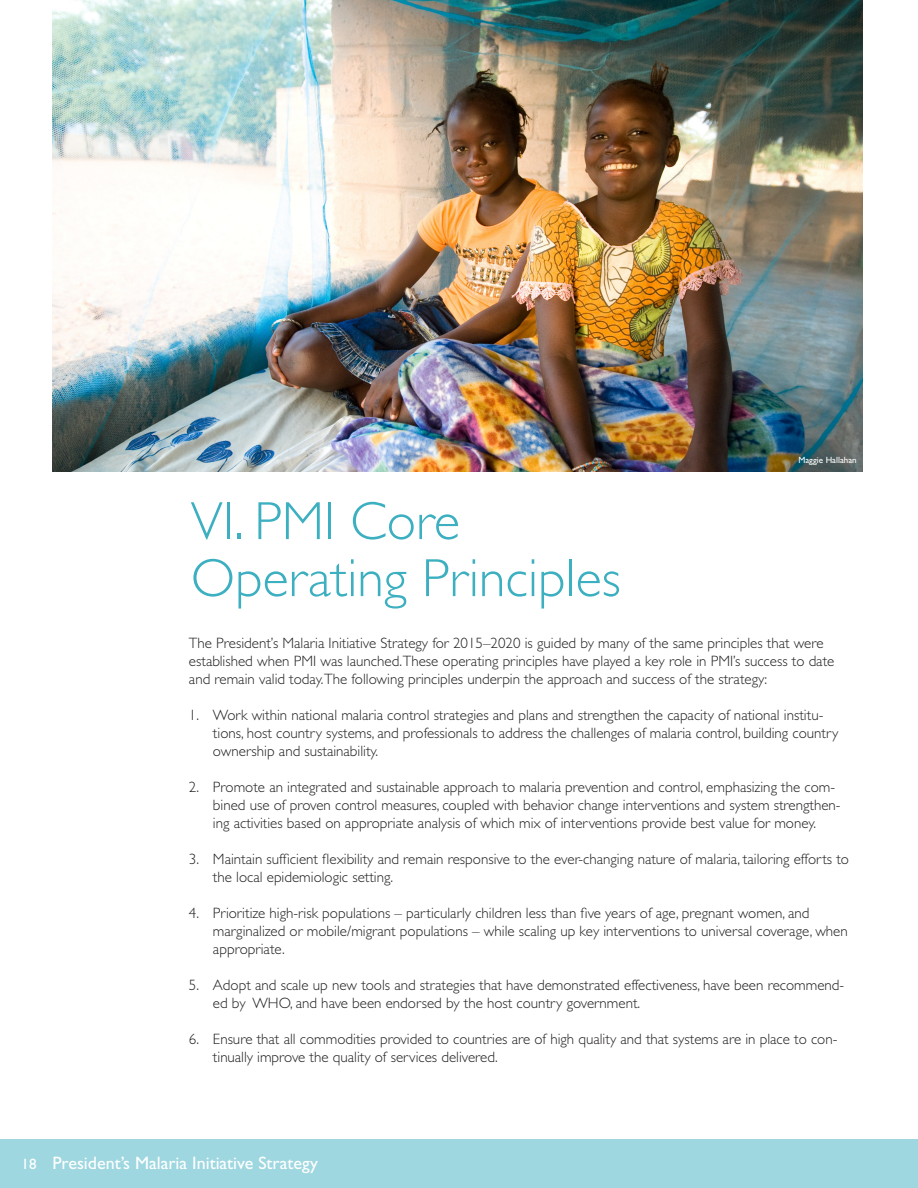
<style>
.page{position:relative;width:918px;height:1188px;background:#fff}
.page>*{position:absolute;margin:0;border:0;box-sizing:border-box;transform-origin:0 0}
.t1{font:300 54px/57px "Gill Sans";color:#3cafc1}
.t2{font:18px "Gill Sans";color:#fff}
.bullet{font:300 15px/18px "Gill Sans";color:#231f20}
.body{font:300 15px/18px "Gill Sans";color:#231f20}
.credit{font:9px "Gill Sans";color:#fff}
.s1{font-size:15px}
</style>
<div class="page">
<div style="left:0;top:1139px;width:918px;height:49px;background:#9ed7e0"></div>
<img style="left:53px;top:0;width:810px;height:472px">
<p class="credit" style="left:798px;top:455px;width:60px">Maggie Hallahan</p>
<h2 class="t1" style="left:191px;top:493px;width:432px">VI . PMI Core<br>Operating Principles</h2>
<p class="body" style="left:189px;top:634px;width:647px">The President’s Malaria Initiative Strategy for 2015–2020 is guided by many of the same principles that were established when PMI was launched.These operating principles have played a key role in PMI’s success to date and remain valid today. The following principles underpin the approach and success of the strategy:</p>
<p class="bullet" style="left:213px;top:706px;width:627px;text-indent:-24px">1. Work within national malaria control strategies and plans and strengthen the capacity of national institu&shy;tions, host country systems, and professionals to address the challenges of malaria control, building country ownership and sustainability.</p>
<p class="bullet" style="left:213px;top:778px;width:629px;text-indent:-24px">2. Promote an integrated and sustainable approach to malaria prevention and control, emphasizing the com&shy;bined use of proven control measures, coupled with behavior change interventions and system strengthen&shy;ing activities based on appropriate analysis of which mix of interventions provide best value for money.</p>
<p class="bullet" style="left:213px;top:850px;width:638px;text-indent:-24px">3. Maintain sufficient flexibility and remain responsive to the ever-changing nature of malaria, tailoring efforts to the local epidemiologic setting.</p>
<p class="bullet" style="left:213px;top:904px;width:636px;text-indent:-24px">4. Prioritize high-risk populations – particularly children less than five years of age, pregnant women, and marginalized or mobile/migrant populations – while scaling up key interventions to universal coverage, when appropriate.</p>
<p class="bullet" style="left:213px;top:976px;width:633px;text-indent:-24px">5. Adopt and scale up new tools and strategies that have demonstrated effectiveness, have been recommend&shy;ed by WHO, and have been endorsed by the host country government.</p>
<p class="bullet" style="left:213px;top:1030px;width:626px;text-indent:-24px">6. Ensure that all commodities provided to countries are of high quality and that systems are in place to con&shy;tinually improve the quality of services delivered.</p>
<p class="t2" style="left:22px;top:1152px;width:298px"><span class="s1">18</span> President’s Malaria Initiative Strategy</p>
</div>
